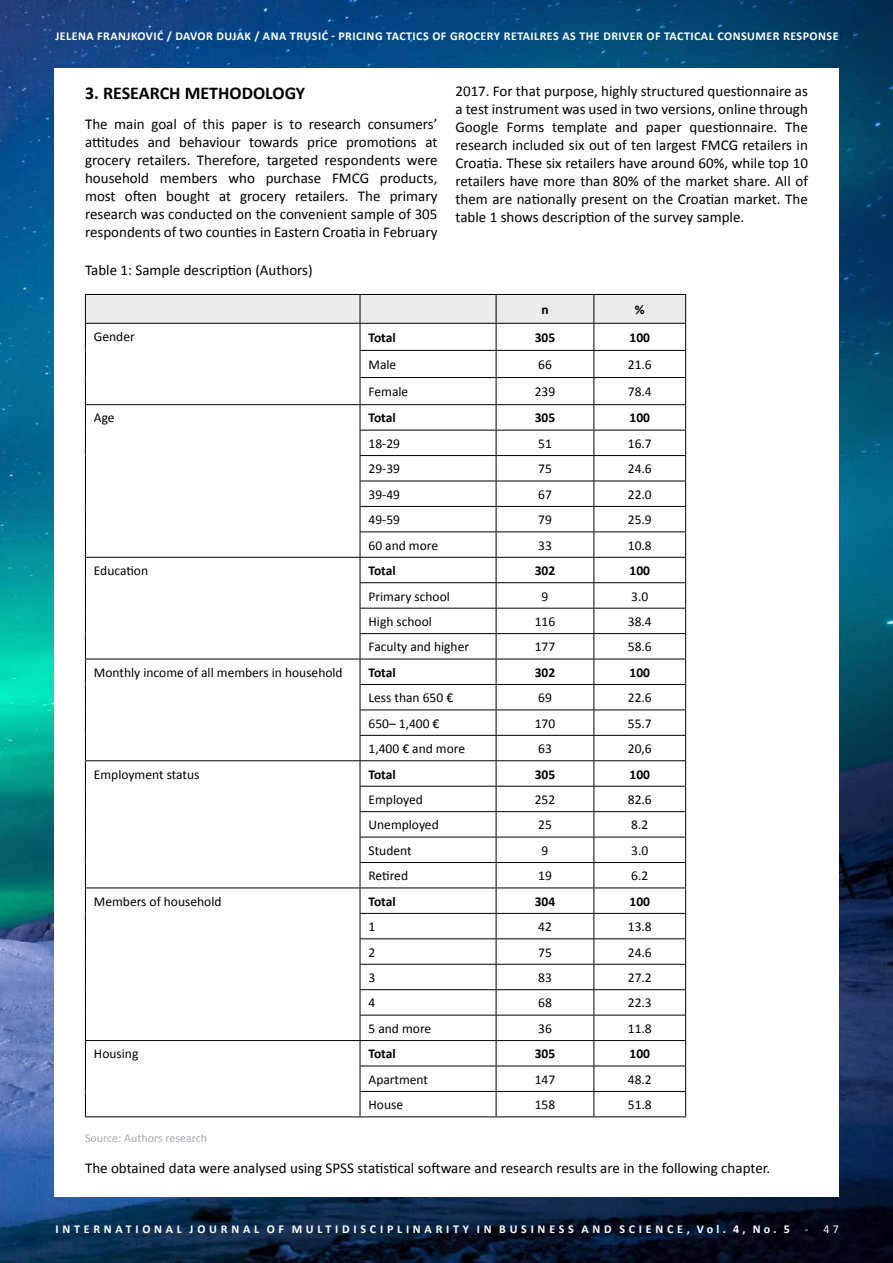
<style>
.page{position:relative;width:893px;height:1263px;background:#fff}
.page>*{position:absolute;margin:0;border:0;box-sizing:border-box;transform-origin:0 0}
.t1{font:700 18px "Calibri";color:#000}
.t2{font:15px/18px "Calibri";color:#000;text-align:justify}
.t3{font:13.5px "Calibri";color:#000}
.t4{font:700 13.5px "Calibri";color:#000}
.t5{font:700 12px "Calibri";letter-spacing:.04em;color:#fff}
.t6{font:700 12px "Calibri";letter-spacing:.315em;color:#fff}
.t7{font:12px "Calibri";color:#a7a9ac}
.s1{font-weight:400}
</style>
<div class="page">
<img style="left:0;top:0;width:893px;height:1263px">
<div style="left:54px;top:68px;width:785px;height:1129px;background:#fff"></div>
<svg style="left:85px;top:294px;width:601px;height:822px"></svg>
<hr style="left:85px;top:1116px;width:275px;height:1px;background:#000">
<hr style="left:360px;top:1116px;width:136px;height:1px;background:#000">
<hr style="left:496px;top:1116px;width:98px;height:1px;background:#000">
<hr style="left:594px;top:1116px;width:92px;height:1px;background:#000">
<p class="t5" style="left:55px;top:28px;width:785px">JELENA FRANJKOVIĆ / DAVOR DUJAK / ANA TRUSIĆ - PRICING TACTICS OF GROCERY RETAILRES AS THE DRIVER OF TACTICAL CONSUMER RESPONSE</p>
<p class="t1" style="left:85px;top:81px;width:222px">3. RESEARCH METHODOLOGY</p>
<p class="t2" style="left:85px;top:115px;width:354px">The main goal of this paper is to research consumers’ attitudes and behaviour towards price promotions at grocery retailers. Therefore, targeted respondents were household members who purchase FMCG products, most often bought at grocery retailers. The primary research was conducted on the convenient sample of 305 respondents of two counties in Eastern Croatia in February</p>
<p class="t2" style="left:85px;top:261px;width:229px">Table 1: Sample description (Authors)</p>
<p class="t2" style="left:455px;top:82px;width:354px">2017. For that purpose, highly structured questionnaire as a test instrument was used in two versions, online through Google Forms template and paper questionnaire. The research included six out of ten largest FMCG retailers in Croatia. These six retailers have around 60%, while top 10 retailers have more than 80% of the market share. All of them are nationally present on the Croatian market. The table 1 shows description of the survey sample.</p>
<p class="t4" style="left:541px;top:301px;width:9px">n</p>
<p class="t4" style="left:635px;top:301px;width:11px">%</p>
<p class="t3" style="left:94px;top:328px;width:42px">Gender</p>
<p class="t4" style="left:369px;top:329px;width:29px">Total</p>
<p class="t4" style="left:535px;top:329px;width:22px">305</p>
<p class="t4" style="left:629px;top:329px;width:22px">100</p>
<p class="t3" style="left:369px;top:356px;width:29px">Male</p>
<p class="t3" style="left:538px;top:356px;width:15px">66</p>
<p class="t3" style="left:628px;top:356px;width:25px">21.6</p>
<p class="t3" style="left:369px;top:383px;width:41px">Female</p>
<p class="t3" style="left:535px;top:383px;width:22px">239</p>
<p class="t3" style="left:628px;top:383px;width:25px">78.4</p>
<p class="t3" style="left:94px;top:409px;width:22px">Age</p>
<p class="t4" style="left:369px;top:409px;width:29px">Total</p>
<p class="t4" style="left:535px;top:409px;width:22px">305</p>
<p class="t4" style="left:629px;top:409px;width:22px">100</p>
<p class="t3" style="left:369px;top:435px;width:33px">18-29</p>
<p class="t3" style="left:538px;top:435px;width:15px">51</p>
<p class="t3" style="left:628px;top:435px;width:25px">16.7</p>
<p class="t3" style="left:369px;top:460px;width:33px">29-39</p>
<p class="t3" style="left:538px;top:460px;width:15px">75</p>
<p class="t3" style="left:628px;top:460px;width:25px">24.6</p>
<p class="t3" style="left:369px;top:486px;width:33px">39-49</p>
<p class="t3" style="left:538px;top:486px;width:15px">67</p>
<p class="t3" style="left:628px;top:486px;width:25px">22.0</p>
<p class="t3" style="left:369px;top:511px;width:33px">49-59</p>
<p class="t3" style="left:538px;top:511px;width:15px">79</p>
<p class="t3" style="left:628px;top:511px;width:25px">25.9</p>
<p class="t3" style="left:369px;top:537px;width:71px">60 and more</p>
<p class="t3" style="left:538px;top:537px;width:15px">33</p>
<p class="t3" style="left:628px;top:537px;width:25px">10.8</p>
<p class="t3" style="left:94px;top:562px;width:56px">Education</p>
<p class="t4" style="left:369px;top:562px;width:29px">Total</p>
<p class="t4" style="left:535px;top:562px;width:22px">302</p>
<p class="t4" style="left:629px;top:562px;width:22px">100</p>
<p class="t3" style="left:369px;top:587px;width:83px">Primary school</p>
<p class="t3" style="left:542px;top:587px;width:8px">9</p>
<p class="t3" style="left:631px;top:587px;width:19px">3.0</p>
<p class="t3" style="left:369px;top:613px;width:65px">High school</p>
<p class="t3" style="left:535px;top:613px;width:22px">116</p>
<p class="t3" style="left:628px;top:613px;width:25px">38.4</p>
<p class="t3" style="left:369px;top:638px;width:102px">Faculty and higher</p>
<p class="t3" style="left:535px;top:638px;width:22px">177</p>
<p class="t3" style="left:628px;top:638px;width:25px">58.6</p>
<p class="t3" style="left:94px;top:664px;width:250px">Monthly income of all members in household</p>
<p class="t4" style="left:369px;top:664px;width:29px">Total</p>
<p class="t4" style="left:535px;top:664px;width:22px">302</p>
<p class="t4" style="left:629px;top:664px;width:22px">100</p>
<p class="t3" style="left:369px;top:689px;width:86px">Less than 650 €</p>
<p class="t3" style="left:538px;top:689px;width:15px">69</p>
<p class="t3" style="left:628px;top:689px;width:25px">22.6</p>
<p class="t3" style="left:369px;top:715px;width:72px">650– 1,400 €</p>
<p class="t3" style="left:535px;top:715px;width:22px">170</p>
<p class="t3" style="left:628px;top:715px;width:25px">55.7</p>
<p class="t3" style="left:369px;top:740px;width:98px">1,400 € and more</p>
<p class="t3" style="left:538px;top:740px;width:15px">63</p>
<p class="t3" style="left:628px;top:740px;width:25px">20,6</p>
<p class="t3" style="left:94px;top:765px;width:107px">Employment status</p>
<p class="t4" style="left:369px;top:765px;width:29px">Total</p>
<p class="t4" style="left:535px;top:765px;width:22px">305</p>
<p class="t4" style="left:629px;top:765px;width:22px">100</p>
<p class="t3" style="left:369px;top:791px;width:56px">Employed</p>
<p class="t3" style="left:535px;top:791px;width:22px">252</p>
<p class="t3" style="left:628px;top:791px;width:25px">82.6</p>
<p class="t3" style="left:369px;top:816px;width:72px">Unemployed</p>
<p class="t3" style="left:538px;top:816px;width:15px">25</p>
<p class="t3" style="left:631px;top:816px;width:19px">8.2</p>
<p class="t3" style="left:369px;top:842px;width:45px">Student</p>
<p class="t3" style="left:542px;top:842px;width:8px">9</p>
<p class="t3" style="left:631px;top:842px;width:19px">3.0</p>
<p class="t3" style="left:369px;top:867px;width:41px">Retired</p>
<p class="t3" style="left:538px;top:867px;width:15px">19</p>
<p class="t3" style="left:631px;top:867px;width:19px">6.2</p>
<p class="t3" style="left:94px;top:893px;width:129px">Members of household</p>
<p class="t4" style="left:369px;top:893px;width:29px">Total</p>
<p class="t4" style="left:535px;top:893px;width:22px">304</p>
<p class="t4" style="left:629px;top:893px;width:22px">100</p>
<p class="t3" style="left:369px;top:918px;width:8px">1</p>
<p class="t3" style="left:538px;top:918px;width:15px">42</p>
<p class="t3" style="left:628px;top:918px;width:25px">13.8</p>
<p class="t3" style="left:369px;top:943px;width:8px">2</p>
<p class="t3" style="left:538px;top:943px;width:15px">75</p>
<p class="t3" style="left:628px;top:943px;width:25px">24.6</p>
<p class="t3" style="left:369px;top:969px;width:8px">3</p>
<p class="t3" style="left:538px;top:969px;width:15px">83</p>
<p class="t3" style="left:628px;top:969px;width:25px">27.2</p>
<p class="t3" style="left:369px;top:994px;width:8px">4</p>
<p class="t3" style="left:538px;top:994px;width:15px">68</p>
<p class="t3" style="left:628px;top:994px;width:25px">22.3</p>
<p class="t3" style="left:369px;top:1020px;width:64px">5 and more</p>
<p class="t3" style="left:538px;top:1020px;width:15px">36</p>
<p class="t3" style="left:628px;top:1020px;width:25px">11.8</p>
<p class="t3" style="left:94px;top:1045px;width:46px">Housing</p>
<p class="t4" style="left:369px;top:1045px;width:29px">Total</p>
<p class="t4" style="left:535px;top:1045px;width:22px">305</p>
<p class="t4" style="left:629px;top:1045px;width:22px">100</p>
<p class="t3" style="left:369px;top:1071px;width:61px">Apartment</p>
<p class="t3" style="left:535px;top:1071px;width:22px">147</p>
<p class="t3" style="left:628px;top:1071px;width:25px">48.2</p>
<p class="t3" style="left:369px;top:1096px;width:36px">House</p>
<p class="t3" style="left:535px;top:1096px;width:22px">158</p>
<p class="t3" style="left:628px;top:1096px;width:25px">51.8</p>
<p class="t7" style="left:85px;top:1130px;width:124px">Source: Authors research</p>
<p class="t2" style="left:85px;top:1159px;width:687px">The obtained data were analysed using SPSS statistical software and research results are in the following chapter.</p>
<p class="t6" style="left:55px;top:1222px;width:785px">INTERNATIONAL JOURNAL OF MULTIDISCIPLINARITY IN BUSINESS AND SCIENCE, Vol. 4, No. 5 <span class="s1">- 47</span></p>
</div>
